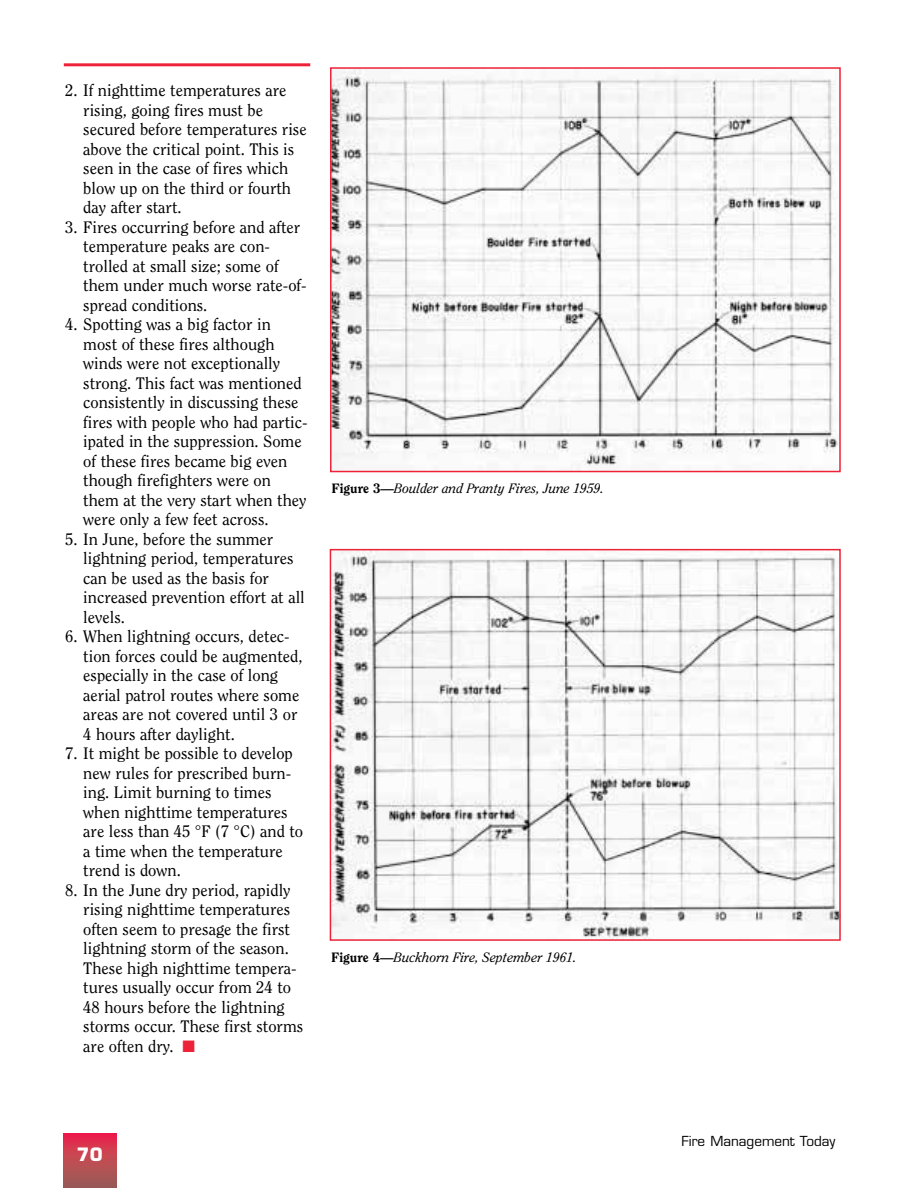
<style>
.page{position:relative;width:918px;height:1188px;background:#fff}
.page>*{position:absolute;margin:0;border:0;box-sizing:border-box;transform-origin:0 0}
.t1{font:700 18px "Eurostile";color:#fff}
.t2{font:16.5px/19.5px "Clearface";color:#000}
.t3{font:italic 13.5px "Clearface";color:#000}
.t4{font:13.5px "Eurostile";color:#000}
.s1{color:#ed2238}
.s2{font-weight:800;font-style:normal}
</style>
<div class="page">
<svg style="left:63px;top:1134px;width:54px;height:54px"></svg>
<img style="left:333px;top:70px;width:505px;height:399px">
<div style="left:330px;top:67px;width:511px;height:405px;border:2px solid #ed2238"></div>
<img style="left:333px;top:552px;width:505px;height:386px">
<div style="left:330px;top:549px;width:511px;height:392px;border:2px solid #ed2238"></div>
<hr style="left:64px;top:63px;width:246px;height:3px;background:#ed2238">
<p class="t2" style="left:83px;top:82px;width:225px;text-indent:-18px">2. If nighttime temperatures are rising, going fires must be secured before temperatures rise above the critical point. This is seen in the case of fires which blow up on the third or fourth day after start.</p>
<p class="t2" style="left:83px;top:218px;width:225px;text-indent:-18px">3. Fires occurring before and after temperature peaks are con&shy;trolled at small size; some of them under much worse rate-of&shy;spread conditions.</p>
<p class="t2" style="left:83px;top:316px;width:226px;text-indent:-18px">4. Spotting was a big factor in most of these fires although winds were not exceptionally strong. This fact was mentioned consistently in discussing these fires with people who had partic&shy;ipated in the suppression. Some of these fires became big even though firefighters were on them at the very start when they were only a few feet across.</p>
<p class="t2" style="left:83px;top:530px;width:223px;text-indent:-18px">5. In June, before the summer lightning period, temperatures can be used as the basis for increased prevention effort at all levels.</p>
<p class="t2" style="left:83px;top:628px;width:221px;text-indent:-18px">6. When lightning occurs, detec&shy;tion forces could be augmented, especially in the case of long aerial patrol routes where some areas are not covered until 3 or<br>4 hours after daylight.</p>
<p class="t2" style="left:83px;top:745px;width:221px;text-indent:-18px">7. It might be possible to develop new rules for prescribed burn&shy;ing. Limit burning to times when nighttime temperatures are less than 45 °F (7 °C) and to a time when the temperature trend is down.</p>
<p class="t2" style="left:83px;top:881px;width:221px;text-indent:-18px">8. In the June dry period, rapidly rising nighttime temperatures often seem to presage the first lightning storm of the season.<br>These high nighttime tempera&shy;tures usually occur from 24 to<br>48 hours before the lightning storms occur. These first storms are often dry. <span class="s1">■</span></p>
<p class="t3" style="left:332px;top:483px;width:274px"><span class="s2">Figure 3—</span>Boulder and Pranty Fires, June 1959.</p>
<p class="t3" style="left:331px;top:951px;width:247px"><span class="s2">Figure 4—</span>Buckhorn Fire, September 1961.</p>
<p class="t1" style="left:77px;top:1147px;width:27px">70</p>
<p class="t4" style="left:681px;top:1136px;width:156px">Fire Management Today</p>
</div>
